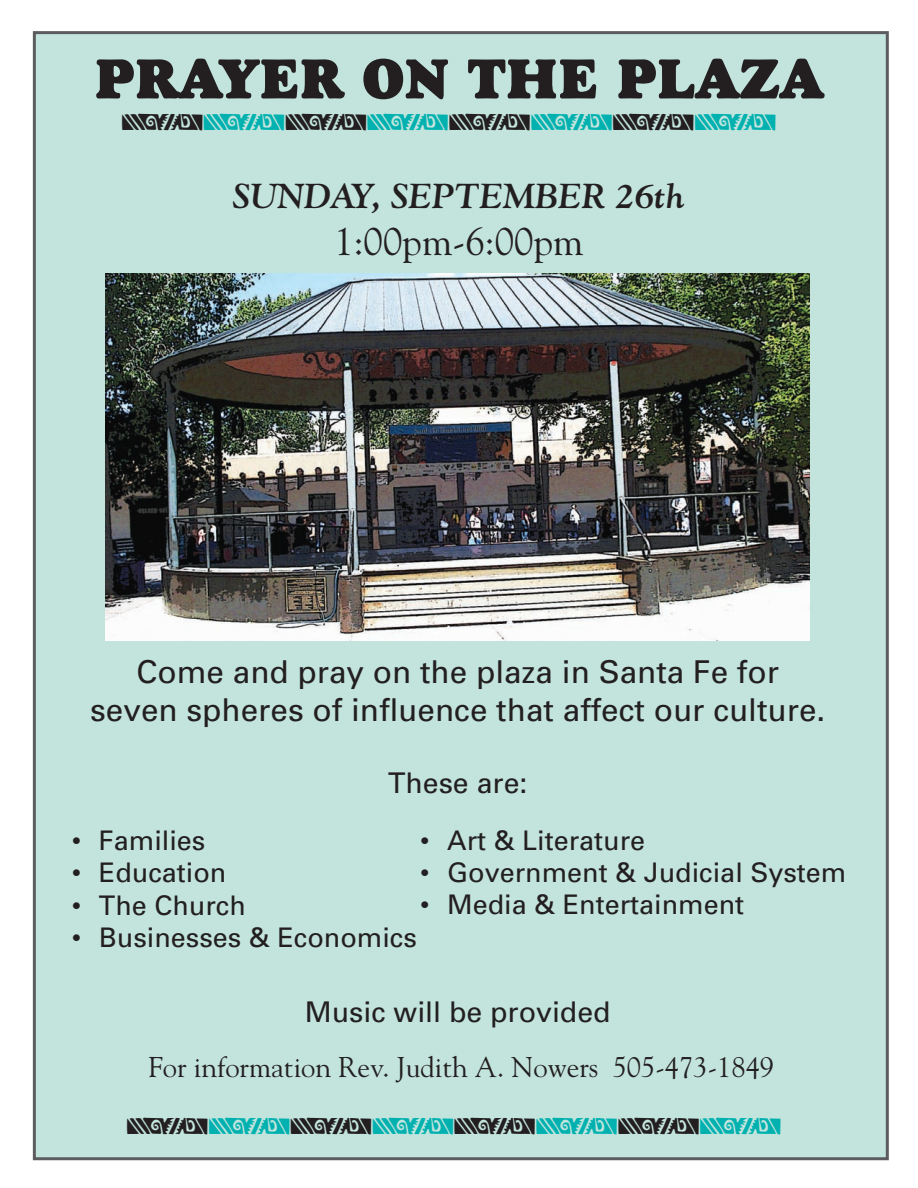
<style>
.page{position:relative;width:918px;height:1188px;background:#fff}
.page>*{position:absolute;margin:0;border:0;box-sizing:border-box;transform-origin:0 0}
.t1{font:57px "Goudy Heavyface";color:#231f20}
.t2{font:39px "Goudy";color:#231f20}
.t3{font:italic 700 34.5px "Goudy";color:#231f20}
.t4{font:31.5px/37.8px "Univers";color:#231f20;text-align:center}
.t5{font:28.5px "Goudy";color:#231f20}
.t6{font:28.5px "Univers";color:#231f20}
.t7{font:27px "Univers";color:#231f20}
.t8{font:24px "Mexican Borders";color:#231f20}
.s1{color:#00b1b0}
</style>
<div class="page">
<div style="left:33px;top:31px;width:856px;height:1129px;background:#c2e4dc;border:3px solid #5c5c5f"></div>
<img style="left:105px;top:273px;width:704px;height:368px">
<p class="t1" style="left:95px;top:44px;width:730px">PRAYER ON THE PLAZA</p>
<p class="t8" style="left:121px;top:107px;width:656px">f<span class="s1">f</span>f<span class="s1">f</span>f<span class="s1">f</span>f<span class="s1">f</span></p>
<p class="t3" style="left:233px;top:175px;width:453px">SUNDAY, SEPTEMBER 26th</p>
<p class="t2" style="left:334px;top:217px;width:251px">1:00pm-6:00pm</p>
<p class="t4" style="left:90px;top:653px;width:737px">Come and pray on the plaza in Santa Fe for seven spheres of influence that affect our culture.</p>
<p class="t6" style="left:388px;top:765px;width:141px">These are:</p>
<p class="t7" style="left:420px;top:823px;width:227px">• Art &amp; Literature</p>
<p class="t7" style="left:420px;top:856px;width:428px">• Government &amp; Judicial System</p>
<p class="t7" style="left:420px;top:888px;width:326px">• Media &amp; Entertainment</p>
<p class="t7" style="left:72px;top:824px;width:135px">• Families</p>
<p class="t7" style="left:72px;top:856px;width:156px">• Education</p>
<p class="t7" style="left:72px;top:888px;width:176px">• The Church</p>
<p class="t7" style="left:72px;top:921px;width:347px">• Businesses &amp; Economics</p>
<p class="t6" style="left:305px;top:994px;width:307px">Music will be provided</p>
<p class="t5" style="left:149px;top:1050px;width:627px">For information Rev. Judith A. Nowers 505-473-1849</p>
<p class="t8" style="left:127px;top:1111px;width:656px">f<span class="s1">f</span>f<span class="s1">f</span>f<span class="s1">f</span>f<span class="s1">f</span></p>
</div>
